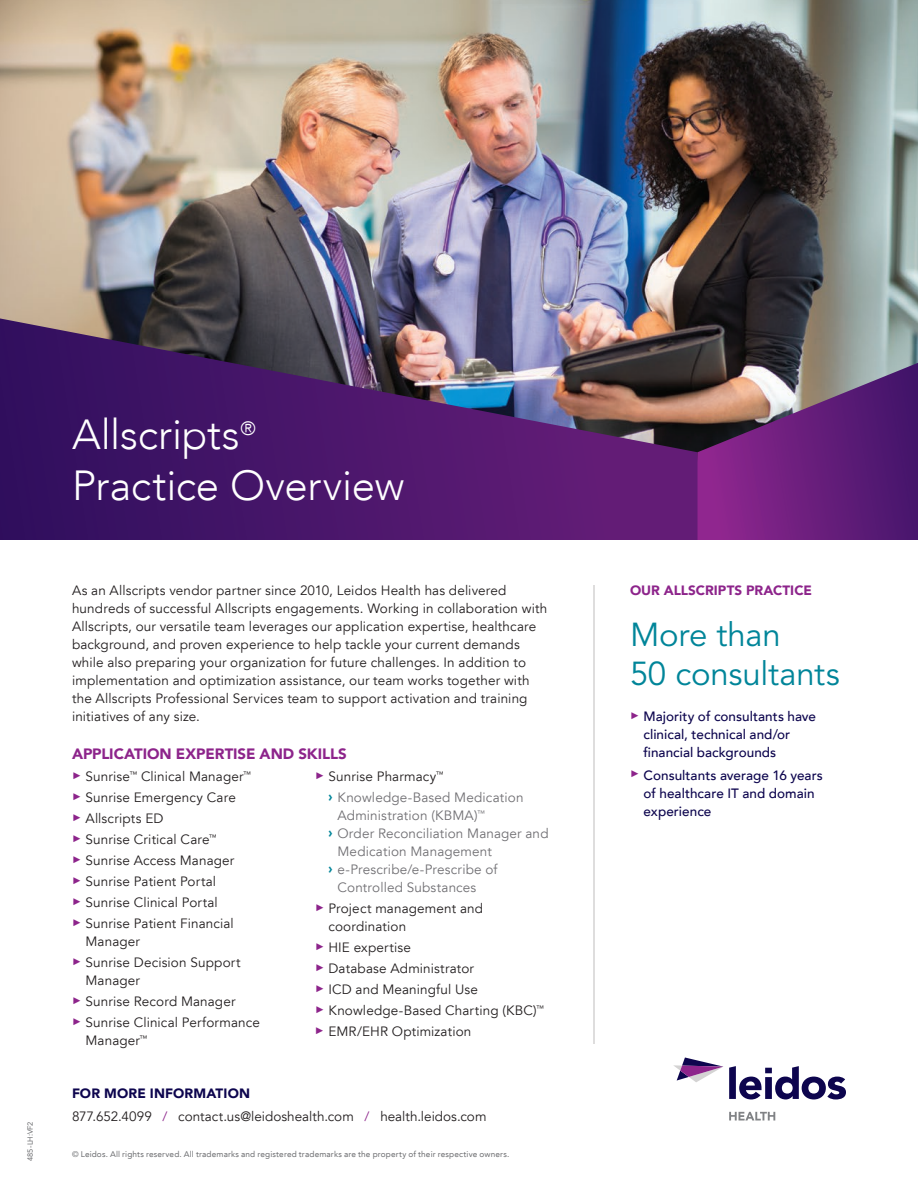
<style>
.page{position:relative;width:918px;height:1188px;background:#fff}
.page>*{position:absolute;margin:0;border:0;box-sizing:border-box;transform-origin:0 0}
.HEADLINE{font:300 42px/51px "Avenir LT";letter-spacing:-.005em;color:#fff}
.SUBHEADS{font:33px/39px "Avenir LT Std";letter-spacing:-.005em;color:#008599}
.SUBHEADS-2{font:900 15px "Avenir LT";letter-spacing:-.005em;color:#8d248b}
.BODY_COPY{font:13.5px/18px "Avenir LT";letter-spacing:.01em;color:#231f20}
.BODY_COPY-2{font:13.5px/18px "Avenir LT";letter-spacing:.01em;color:#717074}
.t1{font:500 13.5px/18px "Avenir LT";letter-spacing:.005em;color:#0d054e}
.POC_INFO{font:13.5px "Avenir LT";color:#231f20}
.SIDEBAR_HEADER{font:900 13.5px "Avenir LT";color:#8d248b}
.FOR_MORE_INFORMATION{font:900 13.5px "Avenir LT";letter-spacing:.01em;color:#0d054e}
.COPYRIGHT{font:8.25px "Avenir LT";letter-spacing:.015em;color:#6c6d70}
.t2{font:7.5px "Avenir LT";letter-spacing:.005em;color:#6c6d70}
.s1{font-weight:900;color:#008599}
.s2{color:#8d248b}
</style>
<div class="page">
<img style="left:0;top:0;width:918px;height:363px">
<img style="left:0;top:318px;width:702px;height:222px">
<svg style="left:698px;top:363px;width:220px;height:177px;background:#71367a"></svg>
<svg style="left:729px;top:1066px;width:117px;height:33px"></svg>
<svg style="left:673px;top:1058px;width:50px;height:24px"></svg>
<svg style="left:729px;top:1112px;width:46px;height:9px"></svg>
<hr style="left:593px;top:585px;width:2px;height:459px;background:#d4d3d3">
<p class="t2" style="left:26px;top:1161px;width:41px;rotate:-90deg">485-LH:VF2</p>
<p class="HEADLINE" style="left:72px;top:409px;width:334px">Allscripts<sup>®<br></sup>Practice Overview</p>
<p class="BODY_COPY" style="left:72px;top:582px;width:477px">As an Allscripts vendor partner since 2010, Leidos Health has delivered hundreds of successful Allscripts engagements. Working in collaboration with Allscripts, our versatile team leverages our application expertise, healthcare background, and proven experience to help tackle your current demands while also preparing your organization for future challenges. In addition to implementation and optimization assistance, our team works together with the Allscripts Professional Services team to support activation and training initiatives of any size.</p>
<p class="SUBHEADS-2" style="left:72px;top:744px;width:276px">APPLICATION EXPERTISE AND SKILLS</p>
<p class="BODY_COPY" style="left:72px;top:768px;width:180px"><sup>►</sup> Sunrise<sup>™</sup> Clinical Manager<sup>™</sup></p>
<p class="BODY_COPY" style="left:72px;top:789px;width:165px"><sup>►</sup> Sunrise Emergency Care</p>
<p class="BODY_COPY" style="left:72px;top:810px;width:93px"><sup>►</sup> Allscripts ED</p>
<p class="BODY_COPY" style="left:72px;top:831px;width:146px"><sup>►</sup> Sunrise Critical Care<sup>™</sup></p>
<p class="BODY_COPY" style="left:72px;top:852px;width:164px"><sup>►</sup> Sunrise Access Manager</p>
<p class="BODY_COPY" style="left:72px;top:873px;width:146px"><sup>►</sup> Sunrise Patient Portal</p>
<p class="BODY_COPY" style="left:72px;top:894px;width:147px"><sup>►</sup> Sunrise Clinical Portal</p>
<p class="BODY_COPY" style="left:86px;top:915px;width:150px;text-indent:-14px"><sup>►</sup> Sunrise Patient Financial<br>Manager</p>
<p class="BODY_COPY" style="left:86px;top:954px;width:157px;text-indent:-14px"><sup>►</sup> Sunrise Decision Support<br>Manager</p>
<p class="BODY_COPY" style="left:72px;top:993px;width:165px"><sup>►</sup> Sunrise Record Manager</p>
<p class="BODY_COPY" style="left:86px;top:1014px;width:176px;text-indent:-14px"><sup>►</sup> Sunrise Clinical Performance<br>Manager<sup>™</sup></p>
<p class="BODY_COPY" style="left:315px;top:768px;width:130px"><sup>►</sup> Sunrise Pharmacy<sup>™</sup></p>
<p class="BODY_COPY-2" style="left:338px;top:789px;width:188px;text-indent:-9px"><span class="s1">›</span> Knowledge-Based Medication<br>Administration (KBMA)<sup>™</sup></p>
<p class="BODY_COPY-2" style="left:338px;top:825px;width:213px;text-indent:-9px"><span class="s1">›</span> Order Reconciliation Manager and<br>Medication Management</p>
<p class="BODY_COPY-2" style="left:338px;top:861px;width:162px;text-indent:-9px"><span class="s1">›</span> e-Prescribe/e-Prescribe of<br>Controlled Substances</p>
<p class="BODY_COPY" style="left:328px;top:900px;width:156px;text-indent:-14px"><sup>►</sup> Project management and coordination</p>
<p class="BODY_COPY" style="left:315px;top:939px;width:98px"><sup>►</sup> HIE expertise</p>
<p class="BODY_COPY" style="left:315px;top:960px;width:161px"><sup>►</sup> Database Administrator</p>
<p class="BODY_COPY" style="left:315px;top:981px;width:164px"><sup>►</sup> ICD and Meaningful Use</p>
<p class="BODY_COPY" style="left:315px;top:1002px;width:230px"><sup>►</sup> Knowledge-Based Charting (KBC)<sup>™</sup></p>
<p class="BODY_COPY" style="left:315px;top:1023px;width:158px"><sup>►</sup> EMR/EHR Optimization</p>
<p class="FOR_MORE_INFORMATION" style="left:72px;top:1085px;width:180px">FOR MORE INFORMATION</p>
<p class="POC_INFO" style="left:72px;top:1108px;width:416px">877.652.4099 <span class="s2">/</span> contact.us@leidoshealth.com <span class="s2">/</span> health.leidos.com</p>
<p class="COPYRIGHT" style="left:72px;top:1150px;width:439px">© Leidos. All rights reserved. All trademarks and registered trademarks are the property of their respective owners.</p>
<p class="SIDEBAR_HEADER" style="left:630px;top:582px;width:183px">OUR ALLSCRIPTS PRACTICE</p>
<p class="SUBHEADS" style="left:630px;top:616px;width:211px">More than<br>50 consultants</p>
<p class="t1" style="left:644px;top:708px;width:174px;text-indent:-14px"><sup>►</sup> Majority of consultants have clinical, technical and/or financial backgrounds</p>
<p class="t1" style="left:644px;top:766px;width:181px;text-indent:-14px"><sup>►</sup> Consultants average 16 years of healthcare IT and domain experience</p>
</div>
